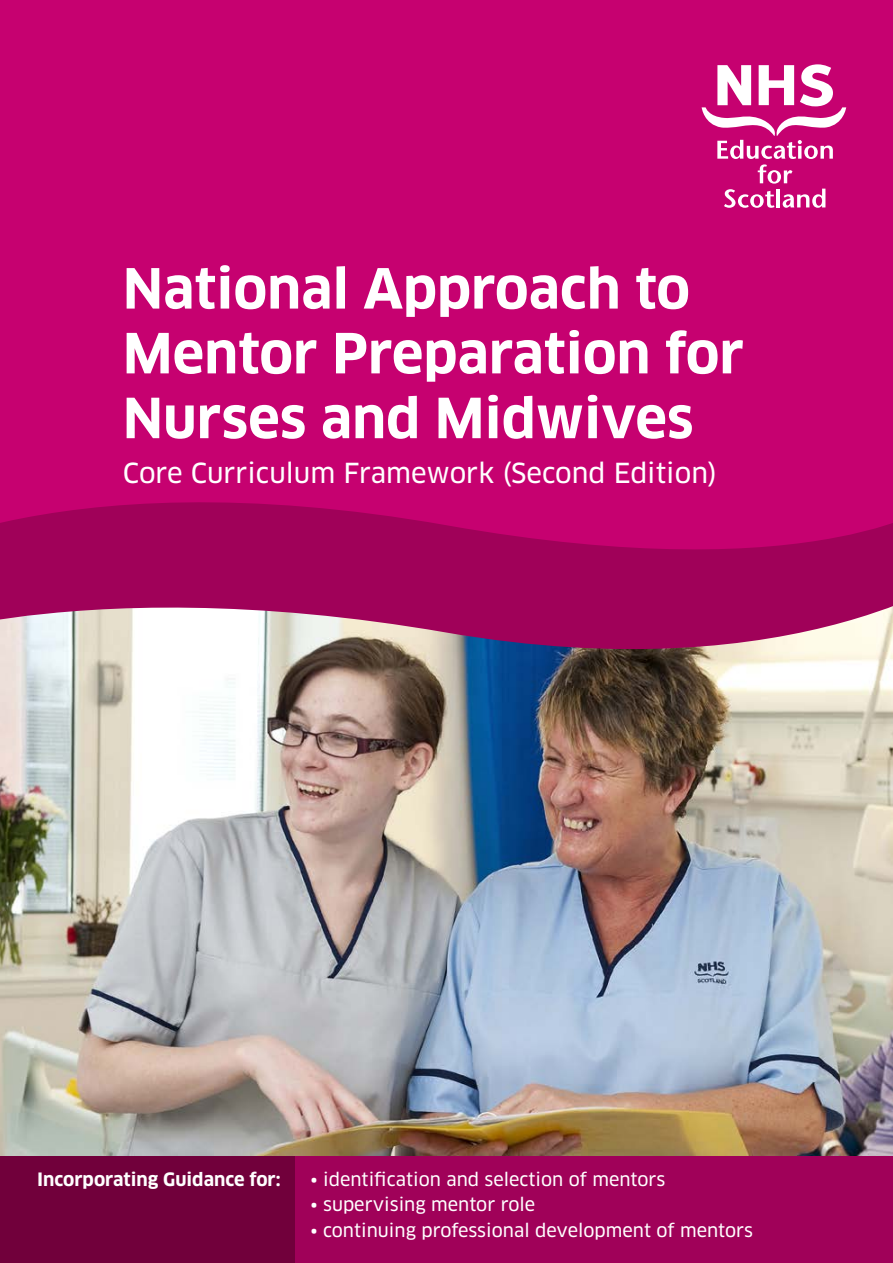
<style>
.page{position:relative;width:893px;height:1263px;background:#c60170}
.page>*{position:absolute;margin:0;border:0;box-sizing:border-box;transform-origin:0 0}
.Body_Text{font:700 54px/64.8px "Clan";color:#fff}
.Body_Text-2{font:27px "Clan News";color:#fff}
.Body_Text-3{font:18px "Clan News";color:#fff}
.Body_Text-4{font:700 18px "Clan";color:#fff}
</style>
<div class="page">
<img style="left:0;top:694px;width:893px;height:463px">
<svg style="left:0;top:502px;width:893px;height:192px;background:#ae427c"></svg>
<div style="left:0;top:1157px;width:893px;height:106px;background:#a00159"></div>
<div style="left:0;top:1157px;width:294px;height:106px;background:#71003b"></div>
<svg style="left:702px;top:64px;width:144px;height:144px"></svg>
<p class="Body_Text" style="left:123px;top:257px;width:623px">National Approach to<br>Mentor Preparation for<br>Nurses and Midwives</p>
<p class="Body_Text-2" style="left:123px;top:457px;width:596px">Core Curriculum Framework (Second Edition)</p>
<p class="Body_Text-4" style="left:37px;top:1168px;width:245px">Incorporating Guidance for:</p>
<p class="Body_Text-3" style="left:310px;top:1168px;width:356px">• identification and selection of mentors</p>
<p class="Body_Text-3" style="left:310px;top:1194px;width:226px">• supervising mentor role</p>
<p class="Body_Text-3" style="left:310px;top:1219px;width:444px">• continuing professional development of mentors</p>
</div>
